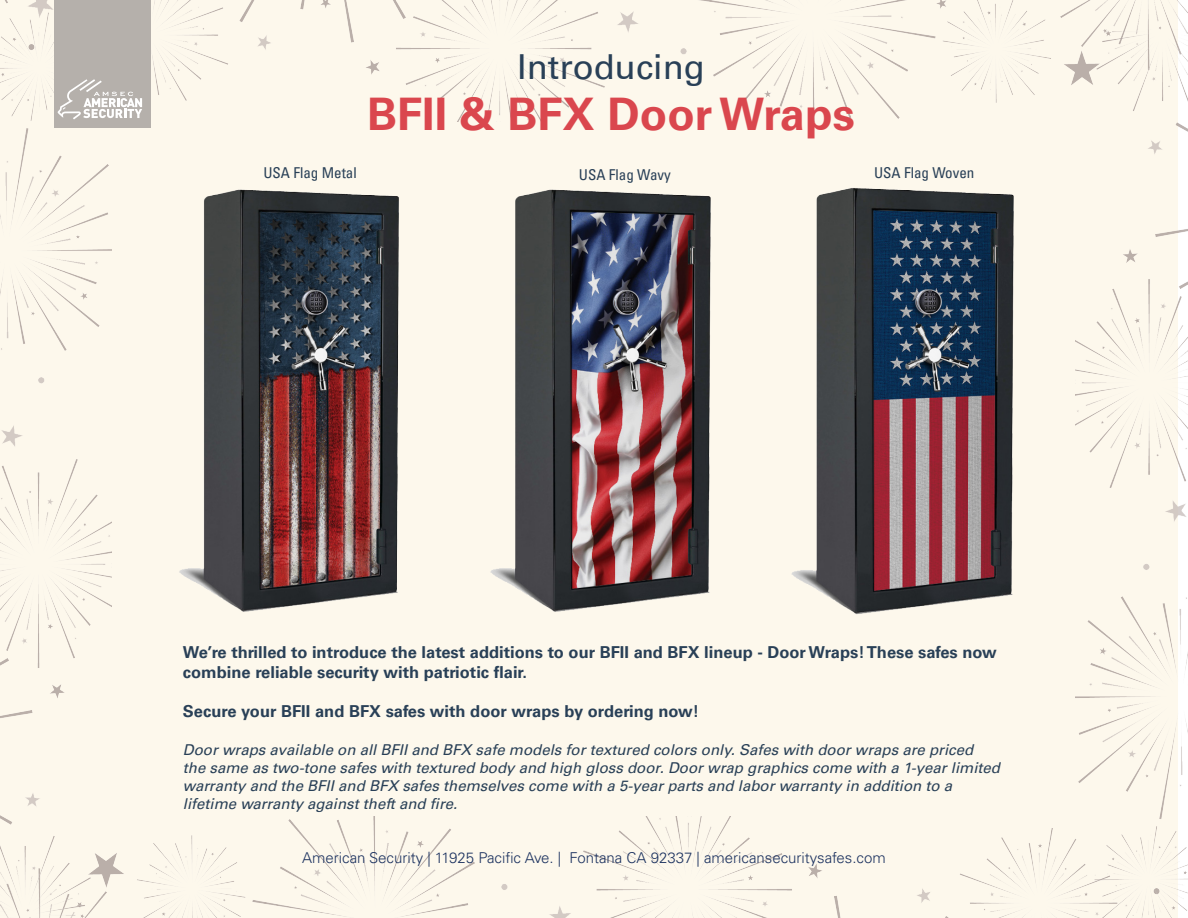
<style>
.page{position:relative;width:1188px;height:918px;background:#fff}
.page>*{position:absolute;margin:0;border:0;box-sizing:border-box;transform-origin:0 0}
.t1{font:700 45px "Univers LT Pro 65";color:#da474e}
.t2{font:34.5px "Univers LT Pro 55 Roman";color:#294057}
.t3{font:700 16.5px/19.8px "Univers LT Pro 65";color:#294057}
.t4{font:italic 15px/18px "Univers LT Pro 55";color:#294057}
.t5{font:300 15px "Univers LT Pro 45";color:#1d3360}
.t6{font:condensed 15px "Univers LT Pro";color:#294057}
</style>
<div class="page">
<div style="left:0;top:0;width:1177px;height:918px;background:#fdf8ec"></div>
<img style="left:152px;top:0;width:1036px;height:122px">
<img style="left:112px;top:817px;width:964px;height:101px">
<img style="left:0;top:0;width:112px;height:918px">
<img style="left:1076px;top:29px;width:112px;height:889px">
<img style="left:179px;top:189px;width:220px;height:423px">
<img style="left:490px;top:189px;width:221px;height:423px">
<img style="left:792px;top:188px;width:222px;height:427px">
<div style="left:55px;top:0;width:96px;height:128px;background:#b5b0ab"></div>
<svg style="left:58px;top:79px;width:84px;height:40px"></svg>
<p class="t2" style="left:517px;top:43px;width:189px">Introducing</p>
<p class="t1" style="left:367px;top:83px;width:489px">BFII &amp; BFX Door Wraps</p>
<p class="t6" style="left:263px;top:163px;width:95px">USA Flag Metal</p>
<p class="t6" style="left:579px;top:165px;width:94px">USA Flag Wavy</p>
<p class="t6" style="left:874px;top:163px;width:102px">USA Flag Woven</p>
<p class="t3" style="left:183px;top:641px;width:816px">We’re thrilled to introduce the latest additions to our BFII and BFX lineup - Door Wraps! These safes now combine reliable security with patriotic flair.</p>
<p class="t3" style="left:183px;top:701px;width:518px">Secure your BFII and BFX safes with door wraps by ordering now!</p>
<p class="t4" style="left:183px;top:740px;width:819px">Door wraps available on all BFII and BFX safe models for textured colors only. Safes with door wraps are priced<br>the same as two-tone safes with textured body and high gloss door. Door wrap graphics come with a 1-year limited warranty and the BFII and BFX safes themselves come with a 5-year parts and labor warranty in addition to a lifetime warranty against theft and fire.</p>
<p class="t5" style="left:302px;top:848px;width:585px">American Security | 11925 Pacific Ave. | Fontana CA 92337 | americansecuritysafes.com</p>
</div>
